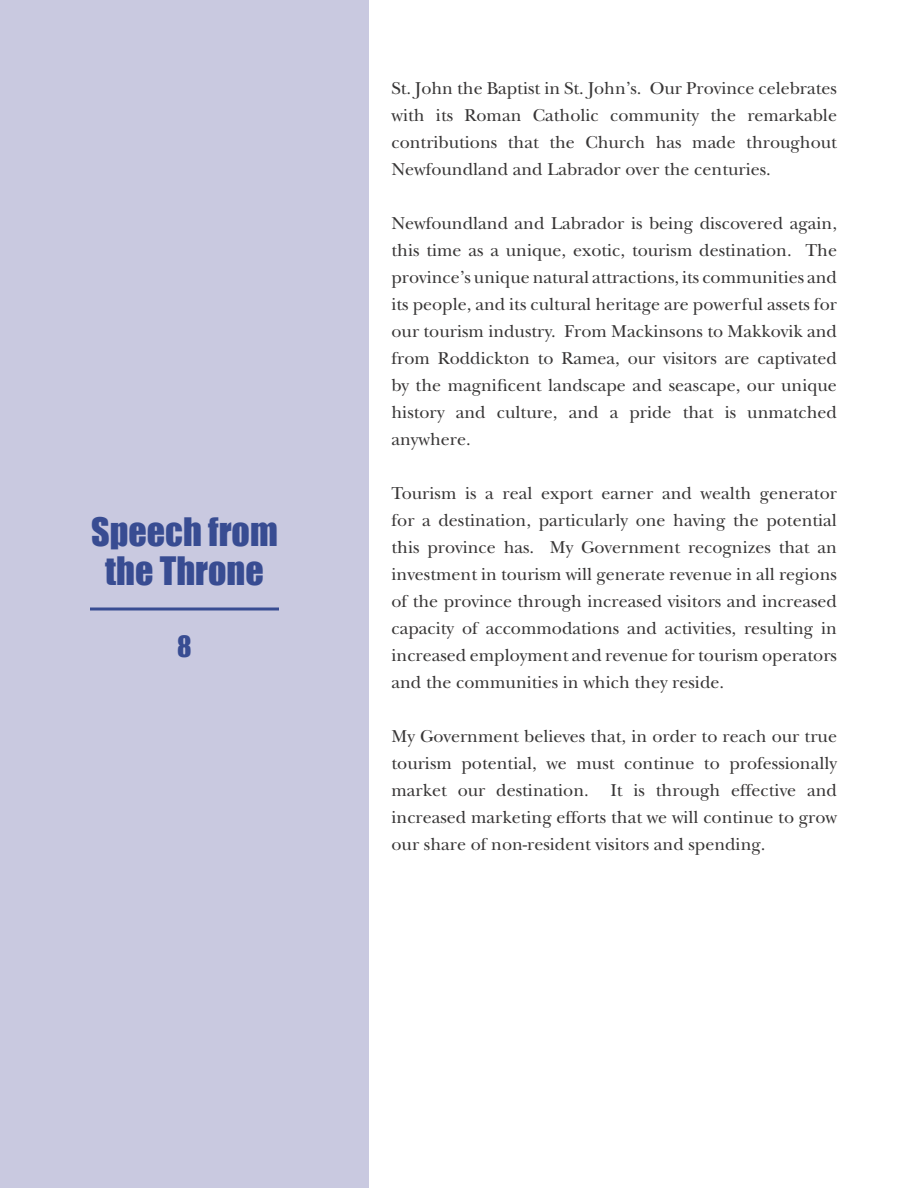
<style>
.page{position:relative;width:918px;height:1188px;background:#fff}
.page>*{position:absolute;margin:0;border:0;box-sizing:border-box;transform-origin:0 0}
.t1{font:36px/39px "Impact";color:#384c92;text-align:center}
.t2{font:27px "Impact";color:#384c92}
.t3{font:18px/27px "New Baskerville";color:#373535;text-align:justify}
</style>
<div class="page">
<div style="left:0;top:0;width:369px;height:1188px;background:#c9c9e0"></div>
<hr style="left:90px;top:608px;width:189px;height:2px;background:#384c92">
<h1 class="t1" style="left:91px;top:512px;width:188px">Speech from the Throne</h1>
<h2 class="t2" style="left:177px;top:625px;width:16px">8</h2>
<p class="t3" style="left:392px;top:75px;width:447px">St. John the Baptist in St. John’s. Our Province celebrates with its Roman Catholic community the remarkable contributions that the Church has made throughout Newfoundland and Labrador over the centuries.</p>
<p class="t3" style="left:392px;top:210px;width:447px">Newfoundland and Labrador is being discovered again, this time as a unique, exotic, tourism destination. The province’s unique natural attractions, its communities and its people, and its cultural heritage are powerful assets for our tourism industry. From Mackinsons to Makkovik and from Roddickton to Ramea, our visitors are captivated by the magnificent landscape and seascape, our unique history and culture, and a pride that is unmatched anywhere.</p>
<p class="t3" style="left:392px;top:480px;width:447px">Tourism is a real export earner and wealth generator for a destination, particularly one having the potential this province has. My Government recognizes that an investment in tourism will generate revenue in all regions of the province through increased visitors and increased capacity of accommodations and activities, resulting in increased employment and revenue for tourism operators and the communities in which they reside.</p>
<p class="t3" style="left:392px;top:723px;width:447px">My Government believes that, in order to reach our true tourism potential, we must continue to professionally market our destination. It is through effective and increased marketing efforts that we will continue to grow our share of non-resident visitors and spending.</p>
</div>
